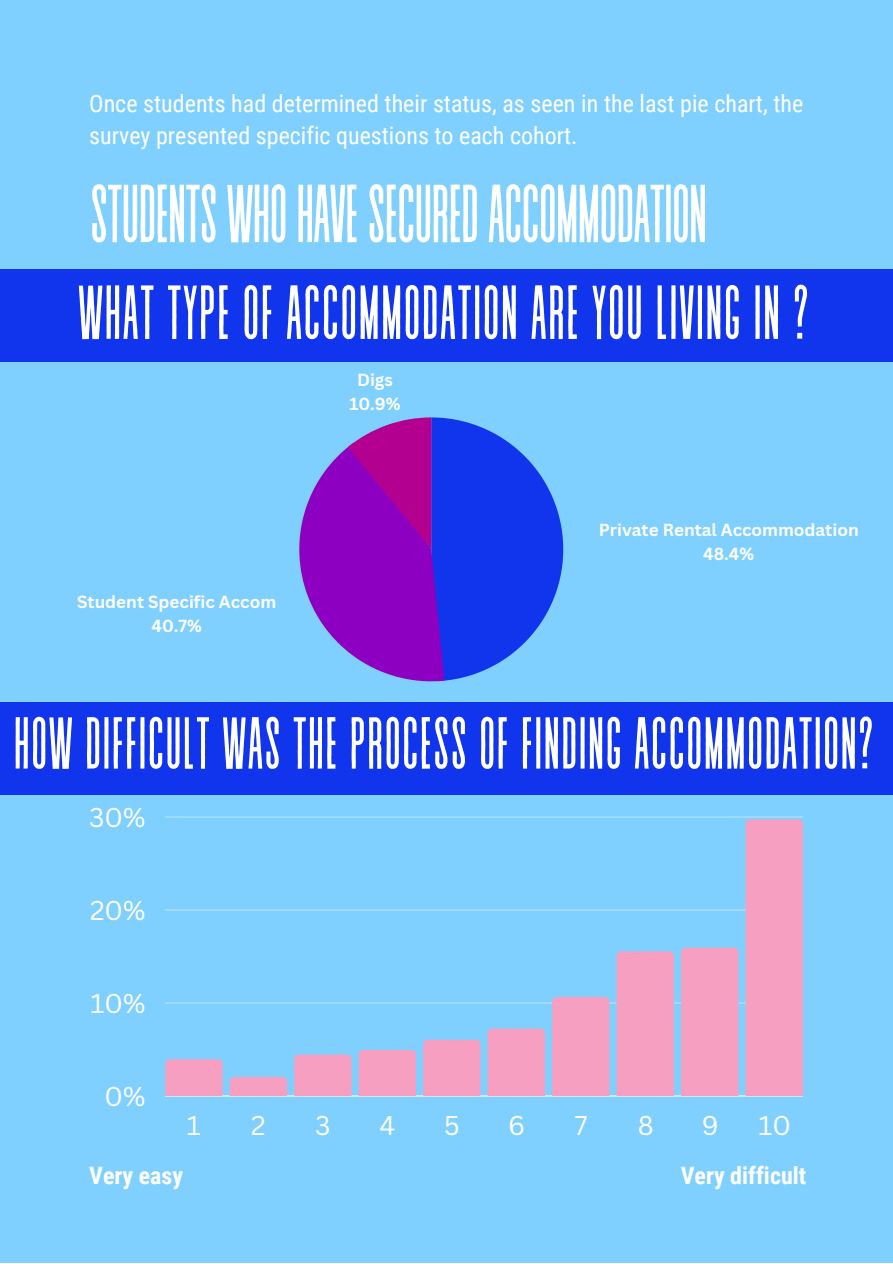
<style>
.page{position:relative;width:893px;height:1264px;background:#fff}
.page>*{position:absolute;margin:0;border:0;box-sizing:border-box;transform-origin:0 0}
.t1{font:82.05px "Revive 80 Tall";letter-spacing:-.03em;color:#fff}
.t2{font:76.35px "Revive 80 Tall";color:#fff}
.t3{font:73.5px "Revive 80 Tall";color:#fff}
.t4{font:26.4px "Canva Sans";color:#fff}
.t5{font:24px/32.5px "Roboto Condensed";color:#fff}
.t6{font:700 24px "Roboto Condensed";color:#fff}
.t7{font:700 16.95px/23.9px "Canva Sans";color:#fff;text-align:center}
</style>
<div class="page">
<div style="left:0;top:0;width:892px;height:1262px;background:#80d0ff"></div>
<svg style="left:299px;top:417px;width:264px;height:264px"></svg>
<div style="left:0;top:270px;width:892px;height:92px;background:#1035ed"></div>
<div style="left:0;top:702px;width:892px;height:93px;background:#1035ed"></div>
<hr style="left:165px;top:816px;width:637px;height:1px;background:#fff">
<hr style="left:165px;top:909px;width:637px;height:1px;background:#fff">
<hr style="left:165px;top:1002px;width:637px;height:1px;background:#fff">
<hr style="left:165px;top:1095px;width:637px;height:1px;background:#fff">
<div style="left:165px;top:1059px;width:57px;height:37px;background:#f79fc1"></div>
<svg style="left:230px;top:1077px;width:57px;height:19px"></svg>
<div style="left:294px;top:1054px;width:57px;height:42px;background:#f79fc1"></div>
<div style="left:358px;top:1050px;width:58px;height:46px;background:#f79fc1"></div>
<div style="left:423px;top:1039px;width:57px;height:57px;background:#f79fc1"></div>
<div style="left:487px;top:1028px;width:58px;height:68px;background:#f79fc1"></div>
<div style="left:552px;top:997px;width:57px;height:99px;background:#f79fc1"></div>
<div style="left:616px;top:951px;width:58px;height:145px;background:#f79fc1"></div>
<div style="left:681px;top:947px;width:57px;height:149px;background:#f79fc1"></div>
<div style="left:745px;top:819px;width:57px;height:277px;background:#f79fc1"></div>
<p class="t5" style="left:89px;top:87px;width:715px">Once students had determined their status, as seen in the last pie chart, the survey presented specific questions to each cohort.</p>
<h1 class="t1" style="left:89px;top:172px;width:620px">STUDENTSWHOHAVESECUREDACCOMMODATION</h1>
<h2 class="t2" style="left:77px;top:273px;width:733px">WHAT TYPE OF ACCOMMODATION ARE YOU LIVING IN ?</h2>
<p class="t7" style="left:77px;top:589px;width:200px">Student Specific Accom<br>40.7%</p>
<p class="t7" style="left:349px;top:367px;width:53px">Digs<br>10.9%</p>
<p class="t7" style="left:598px;top:517px;width:261px">Private Rental Accommodation<br>48.4%</p>
<h3 class="t3" style="left:13px;top:705px;width:862px">HOWDIFFICULTWAS THE PROCESS OF FINDING ACCOMMODATION?</h3>
<p class="t4" style="left:89px;top:799px;width:58px">30%</p>
<p class="t4" style="left:90px;top:892px;width:57px">20%</p>
<p class="t4" style="left:91px;top:984px;width:56px">10%</p>
<p class="t4" style="left:105px;top:1077px;width:42px">0%</p>
<p class="t4" style="left:187px;top:1106px;width:16px">1</p>
<p class="t4" style="left:251px;top:1106px;width:16px">2</p>
<p class="t4" style="left:315px;top:1106px;width:17px">3</p>
<p class="t4" style="left:379px;top:1106px;width:17px">4</p>
<p class="t4" style="left:444px;top:1106px;width:17px">5</p>
<p class="t4" style="left:508px;top:1106px;width:18px">6</p>
<p class="t4" style="left:574px;top:1106px;width:15px">7</p>
<p class="t4" style="left:637px;top:1106px;width:17px">8</p>
<p class="t4" style="left:701px;top:1106px;width:18px">9</p>
<p class="t4" style="left:758px;top:1106px;width:34px">10</p>
<p class="t6" style="left:89px;top:1161px;width:95px">Very easy</p>
<p class="t6" style="left:680px;top:1161px;width:127px">Very difficult</p>
</div>
